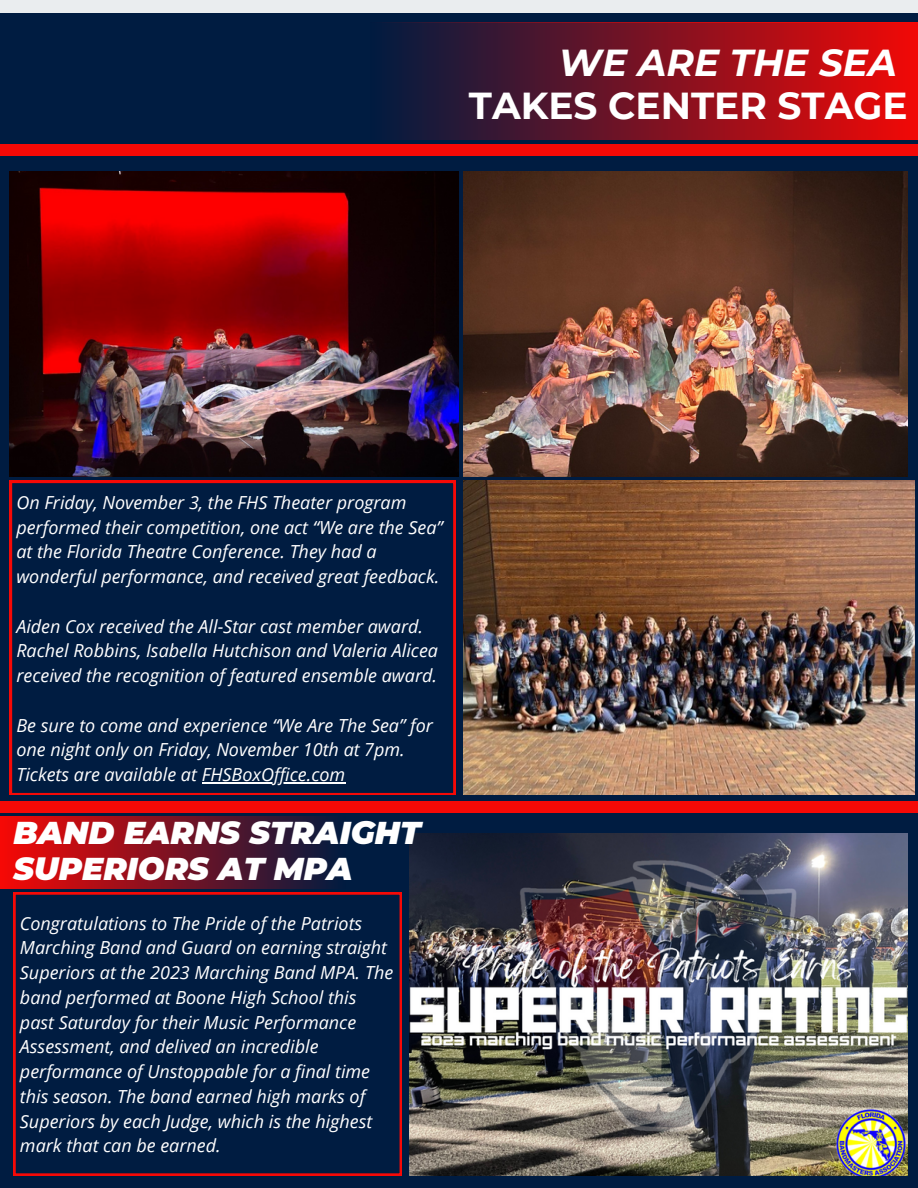
<style>
.page{position:relative;width:918px;height:1188px;background:#fff}
.page>*{position:absolute;margin:0;border:0;box-sizing:border-box;transform-origin:0 0}
.t1{font:700 37.5px "Montserrat";color:#fff}
.t2{font:italic 700 37.5px "Montserrat";color:#fff}
.t3{font:italic 900 31.5px "Montserrat";color:#fff}
.t4{font:italic 18px/24.8px "Open Sans";color:#fff}
</style>
<div class="page">
<div style="left:0;top:14px;width:918px;height:417px;background:#001c41"></div>
<div style="left:298px;top:23px;width:620px;height:117px;background:linear-gradient(to right,#001e47,#ee0907)"></div>
<div style="left:0;top:425px;width:918px;height:763px;background:#001c41"></div>
<div style="left:0;top:801px;width:918px;height:11px;background:#f60906"></div>
<div style="left:0;top:145px;width:918px;height:11px;background:#f60906"></div>
<svg style="left:14px;top:892px;width:388px;height:284px"></svg>
<div style="left:0;top:817px;width:390px;height:72px;background:linear-gradient(to right,#f30906,#001e46)"></div>
<svg style="left:10px;top:481px;width:445px;height:314px"></svg>
<hr style="left:202px;top:782px;width:143px;height:1px;background:#fff">
<img style="left:10px;top:172px;width:449px;height:305px">
<img style="left:464px;top:172px;width:444px;height:305px">
<img style="left:464px;top:481px;width:451px;height:314px">
<img style="left:410px;top:834px;width:498px;height:342px">
<p class="t2" style="left:558px;top:40px;width:340px">WE ARE THE SEA</p>
<p class="t1" style="left:469px;top:83px;width:440px">TAKES CENTER STAGE</p>
<p class="t4" style="left:16px;top:490px;width:428px">On Friday, November 3, the FHS Theater program performed their competition, one act “We are the Sea” at the Florida Theatre Conference. They had a wonderful performance, and received great feedback.</p>
<p class="t4" style="left:16px;top:613px;width:408px">Aiden Cox received the All-Star cast member award.</p>
<p class="t4" style="left:16px;top:638px;width:423px">Rachel Robbins, Isabella Hutchison and Valeria Alicea received the recognition of featured ensemble award.</p>
<p class="t4" style="left:16px;top:712px;width:418px">Be sure to come and experience “We Are The Sea” for one night only on Friday, November 10th at 7pm.<br>Tickets are available at FHSBoxOffice.com</p>
<p class="t3" style="left:14px;top:814px;width:409px">BAND EARNS STRAIGHT</p>
<p class="t3" style="left:14px;top:850px;width:341px">SUPERIORS AT MPA</p>
<p class="t4" style="left:20px;top:910px;width:375px">Congratulations to The Pride of the Patriots Marching Band and Guard on earning straight Superiors at the 2023 Marching Band MPA. The band performed at Boone High School this past Saturday for their Music Performance Assessment, and delived an incredible performance of Unstoppable for a final time this season. The band earned high marks of Superiors by each Judge, which is the highest mark that can be earned.</p>
</div>
